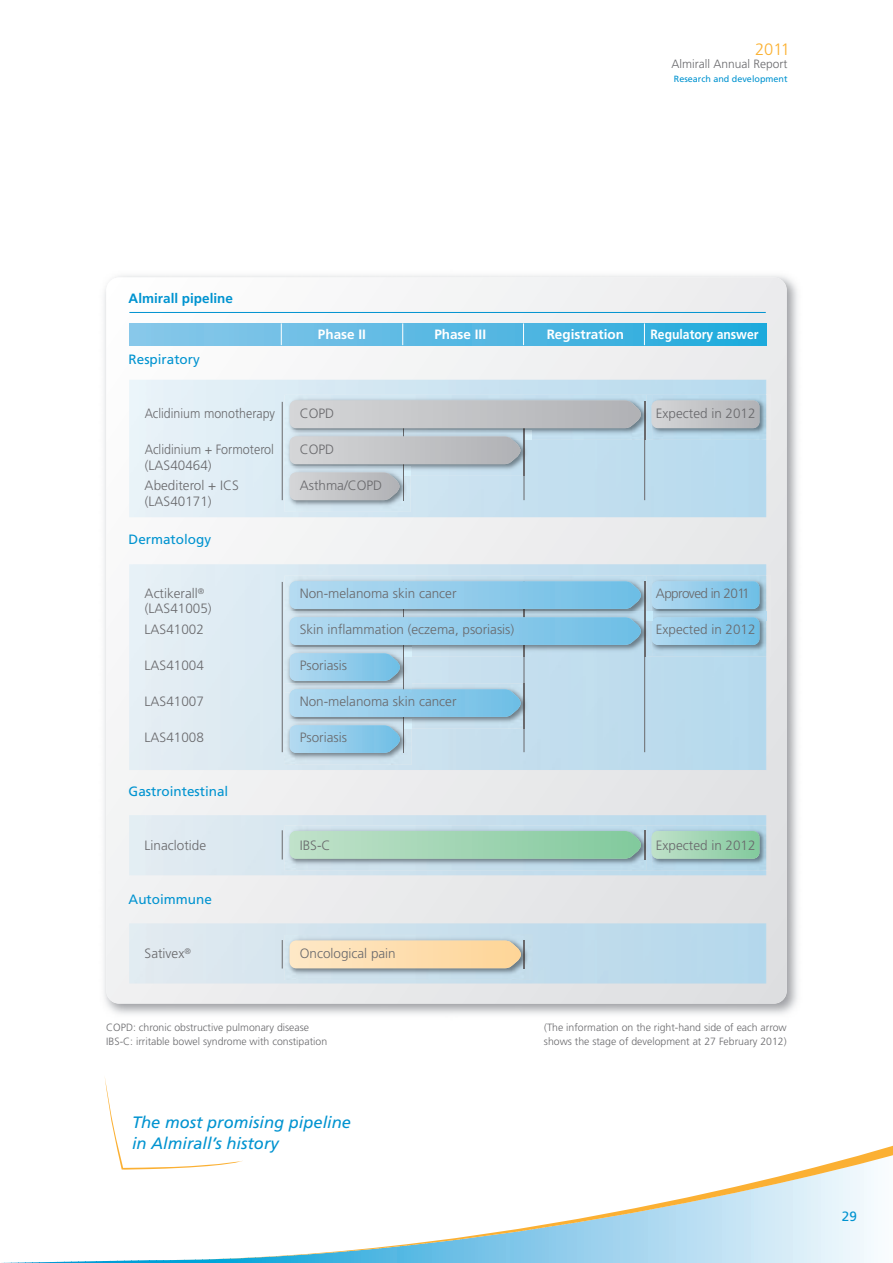
<style>
.page{position:relative;width:893px;height:1263px;background:#fff}
.page>*{position:absolute;margin:0;border:0;box-sizing:border-box;transform-origin:0 0}
.t1{font:italic 16.5px/21px "Frutiger LT Std";color:#0093d0}
.t2{font:300 16.5px "Frutiger LT Std";color:#fbb131}
.t3{font:300 13.5px "Frutiger LT Std";color:#69696c}
.t4{font:13.5px "Frutiger LT Std";color:#0093d0}
.t5{font:700 13.5px "Frutiger LT Std";color:#fff}
.t6{font:300 13.5px "Frutiger LT Std";color:#69696c;scale:.92 1}
.t7{font:300 13.5px "Frutiger LT Std";color:#69696c;scale:.93 1}
.t8{font:700 13.5px "Frutiger LT Std";color:#0093d0}
.t9{font:700 13.5px "Frutiger LT Std";color:#fff;scale:.9 1}
.t10{font:300 13.5px "Frutiger LT Std";letter-spacing:-.04em;color:#69696c}
.t11{font:300 12px "Frutiger LT Std";color:#69696c}
.t12{font:300 10.5px/13.5px "Frutiger LT Std";color:#69696c}
.t13{font:9px "Frutiger LT Std";color:#0093d0}
</style>
<div class="page">
<img style="left:104px;top:275px;width:694px;height:740px">
<div style="left:106px;top:277px;width:681px;height:726px;background:linear-gradient(to right,#f7f7f8,#e2e4e7);border-radius:13px"></div>
<img style="left:129px;top:564px;width:637px;height:206px">
<hr style="left:282px;top:582px;width:1px;height:170px;background:#69696c">
<img style="left:285px;top:576px;width:486px;height:36px">
<div style="left:652px;top:581px;width:107px;height:28px;background:linear-gradient(to right,#b4daf1,#6fbee6);border-radius:6px"></div>
<img style="left:653px;top:621px;width:118px;height:36px">
<svg style="left:766px;top:612px;width:5px;height:9px"></svg>
<img style="left:653px;top:612px;width:113px;height:9px">
<div style="left:652px;top:617px;width:107px;height:28px;background:linear-gradient(to right,#b4daf1,#6fbee6);border-radius:6px"></div>
<img style="left:285px;top:621px;width:5px;height:27px">
<img style="left:284px;top:693px;width:6px;height:27px">
<img style="left:284px;top:648px;width:6px;height:36px">
<img style="left:285px;top:648px;width:5px;height:9px">
<img style="left:284px;top:684px;width:6px;height:9px">
<svg style="left:1px;top:1145px;width:892px;height:118px"></svg>
<svg style="left:105px;top:1078px;width:138px;height:91px"></svg>
<img style="left:129px;top:380px;width:637px;height:137px">
<img style="left:129px;top:815px;width:637px;height:60px">
<img style="left:129px;top:923px;width:637px;height:60px">
<hr style="left:282px;top:402px;width:1px;height:98px;background:#69696c">
<hr style="left:644px;top:402px;width:1px;height:98px;background:#69696c">
<svg style="left:282px;top:830px;width:1px;height:29px"></svg>
<svg style="left:282px;top:940px;width:1px;height:28px"></svg>
<hr style="left:129px;top:312px;width:637px;height:1px;background:#0093d0">
<div style="left:130px;top:323px;width:636px;height:22px;background:linear-gradient(to right,#8dc8ea,#21aadc)"></div>
<svg style="left:281px;top:323px;width:1px;height:22px"></svg>
<svg style="left:402px;top:323px;width:1px;height:22px"></svg>
<svg style="left:523px;top:323px;width:1px;height:22px"></svg>
<svg style="left:644px;top:323px;width:1px;height:22px"></svg>
<img style="left:285px;top:395px;width:486px;height:45px">
<div style="left:652px;top:400px;width:107px;height:28px;background:linear-gradient(to right,#d5d6d7,#b1b2b6);border-radius:6px"></div>
<img style="left:644px;top:402px;width:1px;height:38px">
<svg style="left:652px;top:404px;width:1px;height:20px"></svg>
<img style="left:284px;top:431px;width:6px;height:45px">
<img style="left:285px;top:431px;width:5px;height:9px">
<img style="left:285px;top:476px;width:126px;height:36px">
<img style="left:285px;top:467px;width:5px;height:9px">
<svg style="left:290px;top:400px;width:351px;height:100px"></svg>
<img style="left:284px;top:720px;width:128px;height:45px">
<svg style="left:290px;top:581px;width:363px;height:172px"></svg>
<img style="left:285px;top:825px;width:486px;height:45px">
<div style="left:652px;top:831px;width:107px;height:28px;background:linear-gradient(to right,#bfe1c9,#83ca9d);border-radius:6px"></div>
<svg style="left:652px;top:835px;width:1px;height:20px"></svg>
<svg style="left:290px;top:830px;width:355px;height:29px"></svg>
<img style="left:285px;top:935px;width:247px;height:45px">
<svg style="left:290px;top:940px;width:235px;height:28px"></svg>
<p class="t2" style="left:755px;top:43px;width:37px">2011</p>
<p class="t11" style="left:671px;top:59px;width:118px">Almirall Annual Report</p>
<p class="t13" style="left:674px;top:75px;width:115px">Research and development</p>
<p class="t8" style="left:129px;top:293px;width:106px">Almirall pipeline</p>
<p class="t4" style="left:129px;top:354px;width:73px">Respiratory</p>
<p class="t5" style="left:318px;top:329px;width:50px">Phase II</p>
<p class="t5" style="left:434px;top:329px;width:53px">Phase III</p>
<p class="t5" style="left:547px;top:329px;width:79px">Registration</p>
<p class="t9" style="left:650px;top:329px;width:122px">Regulatory answer</p>
<p class="t6" style="left:145px;top:408px;width:143px">Aclidinium monotherapy</p>
<p class="t3" style="left:300px;top:408px;width:36px">COPD</p>
<p class="t3" style="left:656px;top:408px;width:101px">Expected in 2012</p>
<p class="t7" style="left:145px;top:444px;width:141px">Aclidinium + Formoterol</p>
<p class="t3" style="left:300px;top:444px;width:36px">COPD</p>
<p class="t3" style="left:145px;top:480px;width:96px">Abediterol + ICS</p>
<p class="t3" style="left:300px;top:480px;width:84px">Asthma/COPD</p>
<p class="t3" style="left:145px;top:459px;width:68px">(LAS40464)</p>
<p class="t3" style="left:145px;top:495px;width:68px">(LAS40171)</p>
<p class="t4" style="left:129px;top:534px;width:84px">Dermatology</p>
<p class="t3" style="left:145px;top:588px;width:61px">Actikerall<sup>®</sup></p>
<p class="t3" style="left:300px;top:588px;width:158px">Non-melanoma skin cancer</p>
<p class="t10" style="left:656px;top:588px;width:95px">Approved in 2011</p>
<p class="t3" style="left:145px;top:624px;width:61px">LAS41002</p>
<p class="t3" style="left:300px;top:624px;width:216px">Skin inflammation (eczema, psoriasis)</p>
<p class="t3" style="left:656px;top:624px;width:101px">Expected in 2012</p>
<p class="t3" style="left:145px;top:660px;width:61px">LAS41004</p>
<p class="t3" style="left:300px;top:660px;width:49px">Psoriasis</p>
<p class="t3" style="left:145px;top:696px;width:61px">LAS41007</p>
<p class="t3" style="left:300px;top:696px;width:158px">Non-melanoma skin cancer</p>
<p class="t3" style="left:145px;top:732px;width:61px">LAS41008</p>
<p class="t3" style="left:300px;top:732px;width:49px">Psoriasis</p>
<p class="t3" style="left:145px;top:603px;width:68px">(LAS41005)</p>
<p class="t4" style="left:129px;top:786px;width:101px">Gastrointestinal</p>
<p class="t3" style="left:145px;top:840px;width:63px">Linaclotide</p>
<p class="t3" style="left:300px;top:840px;width:32px">IBS-C</p>
<p class="t3" style="left:656px;top:840px;width:101px">Expected in 2012</p>
<p class="t4" style="left:129px;top:894px;width:85px">Autoimmune</p>
<p class="t3" style="left:145px;top:948px;width:48px">Sativex<sup>®</sup></p>
<p class="t3" style="left:300px;top:948px;width:98px">Oncological pain</p>
<p class="t12" style="left:106px;top:1022px;width:222px">COPD: chronic obstructive pulmonary disease<br>IBS-C: irritable bowel syndrome with constipation</p>
<p class="t12" style="left:544px;top:1022px;width:244px">(The information on the right-hand side of each arrow shows the stage of development at 27 February 2012)</p>
<p class="t1" style="left:132px;top:1113px;width:221px">The most promising pipeline in Almirall’s history</p>
<p class="t4" style="left:842px;top:1210px;width:17px">29</p>
</div>
